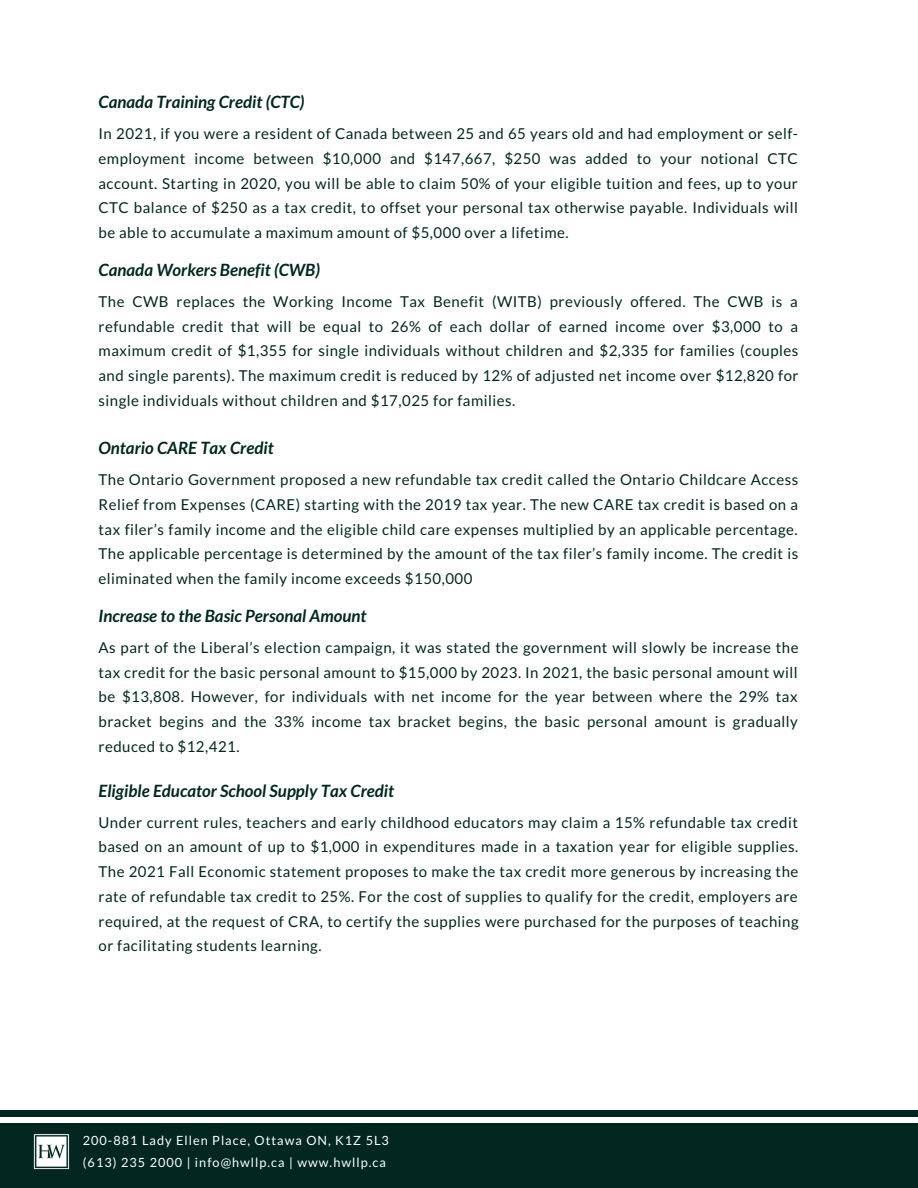
<style>
.page{position:relative;width:918px;height:1188px;background:#fff}
.page>*{position:absolute;margin:0;border:0;box-sizing:border-box;transform-origin:0 0}
.t1{font:italic 700 16.95px "Lato";color:#012720}
.t2{font:15px/24.8px "Lato";letter-spacing:.035em;color:#012720;text-align:justify}
.t3{font:12.75px "Lato";letter-spacing:.08em;color:#fff}
</style>
<div class="page">
<div style="left:0;top:1123px;width:918px;height:65px;background:#012720"></div>
<div style="left:0;top:1110px;width:918px;height:6px;background:#012720"></div>
<img style="left:33px;top:1134px;width:36px;height:36px">
<p class="t1" style="left:99px;top:91px;width:208px">Canada Training Credit (CTC)</p>
<p class="t2" style="left:99px;top:121px;width:701px">In 2021, if you were a resident of Canada between 25 and 65 years old and had employment or self&shy;employment income between $10,000 and $147,667, $250 was added to your notional CTC account. Starting in 2020, you will be able to claim 50% of your eligible tuition and fees, up to your CTC balance of $250 as a tax credit, to offset your personal tax otherwise payable. Individuals will be able to accumulate a maximum amount of $5,000 over a lifetime.</p>
<p class="t1" style="left:99px;top:259px;width:223px">Canada Workers Benefit (CWB)</p>
<p class="t2" style="left:99px;top:289px;width:702px">The CWB replaces the Working Income Tax Benefit (WITB) previously offered. The CWB is a refundable credit that will be equal to 26% of each dollar of earned income over $3,000 to a maximum credit of $1,355 for single individuals without children and $2,335 for families (couples and single parents). The maximum credit is reduced by 12% of adjusted net income over $12,820 for single individuals without children and $17,025 for families.</p>
<p class="t1" style="left:99px;top:437px;width:177px">Ontario CARE Tax Credit</p>
<p class="t2" style="left:99px;top:467px;width:701px">The Ontario Government proposed a new refundable tax credit called the Ontario Childcare Access Relief from Expenses (CARE) starting with the 2019 tax year. The new CARE tax credit is based on a tax filer’s family income and the eligible child care expenses multiplied by an applicable percentage.<br>The applicable percentage is determined by the amount of the tax filer’s family income. The credit is eliminated when the family income exceeds $150,000</p>
<p class="t1" style="left:99px;top:605px;width:269px">Increase to the Basic Personal Amount</p>
<p class="t2" style="left:99px;top:635px;width:701px">As part of the Liberal’s election campaign, it was stated the government will slowly be increase the tax credit for the basic personal amount to $15,000 by 2023. In 2021, the basic personal amount will be $13,808. However, for individuals with net income for the year between where the 29% tax bracket begins and the 33% income tax bracket begins, the basic personal amount is gradually reduced to $12,421.</p>
<p class="t1" style="left:99px;top:780px;width:297px">Eligible Educator School Supply Tax Credit</p>
<p class="t2" style="left:99px;top:810px;width:702px">Under current rules, teachers and early childhood educators may claim a 15% refundable tax credit based on an amount of up to $1,000 in expenditures made in a taxation year for eligible supplies.<br>The 2021 Fall Economic statement proposes to make the tax credit more generous by increasing the rate of refundable tax credit to 25%. For the cost of supplies to qualify for the credit, employers are required, at the request of CRA, to certify the supplies were purchased for the purposes of teaching or facilitating students learning.</p>
<p class="t3" style="left:83px;top:1133px;width:308px">200-881 Lady Ellen Place, Ottawa ON, K1Z 5L3</p>
<p class="t3" style="left:83px;top:1154px;width:305px">(613) 235 2000 | info@hwllp.ca | www.hwllp.ca</p>
</div>
